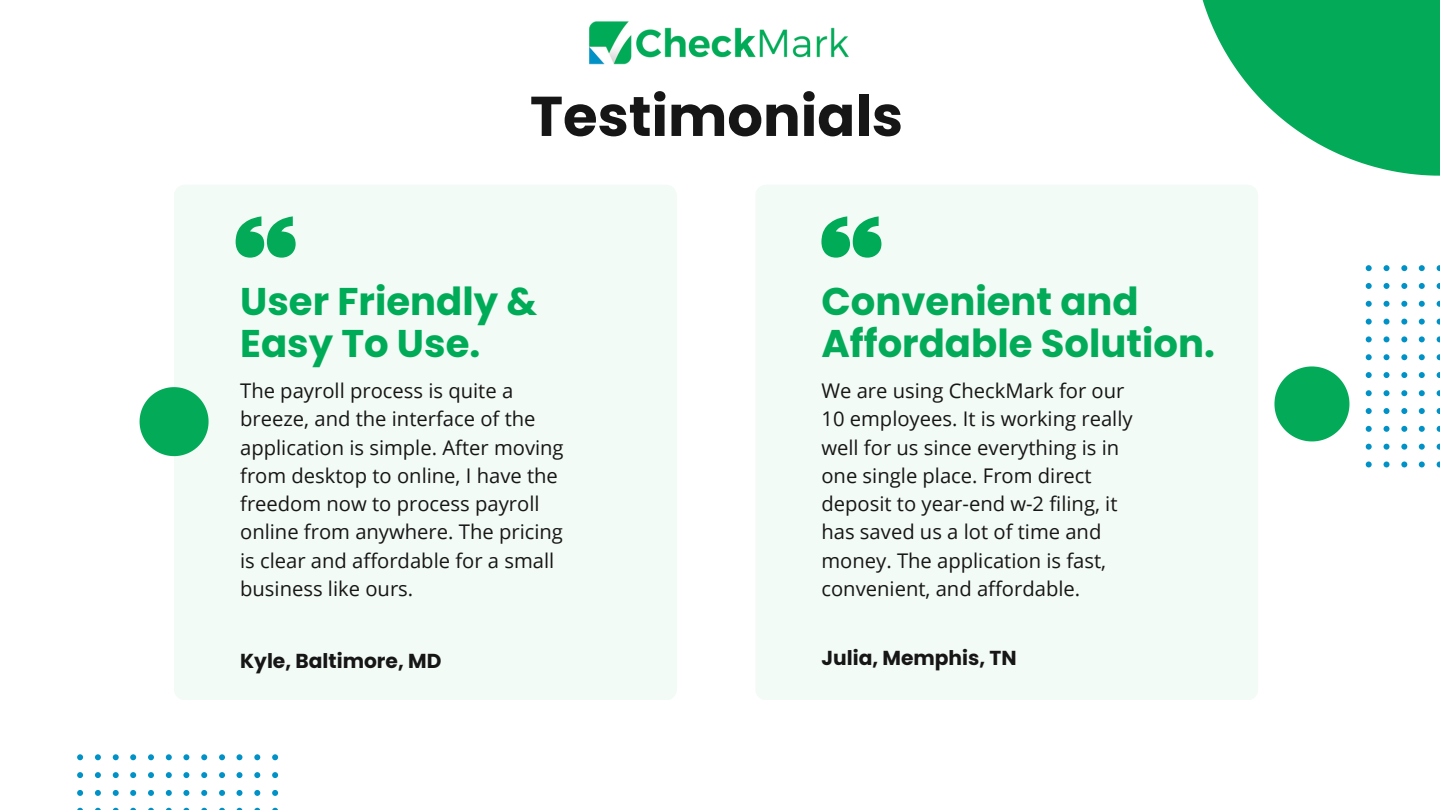
<style>
.page{position:relative;width:1440px;height:810px;background:#fff}
.page>*{position:absolute;margin:0;border:0;box-sizing:border-box;transform-origin:0 0}
.t1{font:700 56px "Poppins";color:#171616}
.t2{font:700 38.6px/42px "Poppins";color:#03ab59}
.t3{font:700 38.6px/42px "Poppins";color:#00ab58}
.t4{font:20.2px/28.3px "Open Sans";color:#171616}
.t5{font:700 20.2px "Poppins";color:#171616}
</style>
<div class="page">
<div style="left:174px;top:185px;width:503px;height:515px;background:#f2fbf6;border-radius:11px"></div>
<svg style="left:236px;top:216px;width:60px;height:42px"></svg>
<div style="left:755px;top:185px;width:503px;height:515px;background:#f2fbf6;border-radius:11px"></div>
<svg style="left:821px;top:216px;width:60px;height:42px"></svg>
<svg style="left:1202px;top:0;width:238px;height:176px"></svg>
<svg style="left:140px;top:387px;width:69px;height:69px"></svg>
<svg style="left:1274px;top:366px;width:75px;height:75px"></svg>
<svg style="left:1366px;top:265px;width:74px;height:202px"></svg>
<svg style="left:77px;top:754px;width:201px;height:56px"></svg>
<img style="left:589px;top:21px;width:260px;height:44px">
<p class="t1" style="left:530px;top:77px;width:375px">Testimonials</p>
<p class="t3" style="left:240px;top:280px;width:298px">User Friendly &amp;<br>Easy To Use.</p>
<p class="t4" style="left:240px;top:376px;width:325px">The payroll process is quite a breeze, and the interface of the application is simple. After moving from desktop to online, I have the freedom now to process payroll online from anywhere. The pricing is clear and affordable for a small business like ours.</p>
<p class="t5" style="left:240px;top:647px;width:203px">Kyle, Baltimore, MD</p>
<p class="t2" style="left:821px;top:280px;width:395px">Convenient and<br>Affordable Solution.</p>
<p class="t4" style="left:821px;top:376px;width:313px">We are using CheckMark for our<br>10 employees. It is working really well for us since everything is in one single place. From direct deposit to year-end w-2 filing, it has saved us a lot of time and money. The application is fast, convenient, and affordable.</p>
<p class="t5" style="left:821px;top:643px;width:197px">Julia, Memphis, TN</p>
</div>
